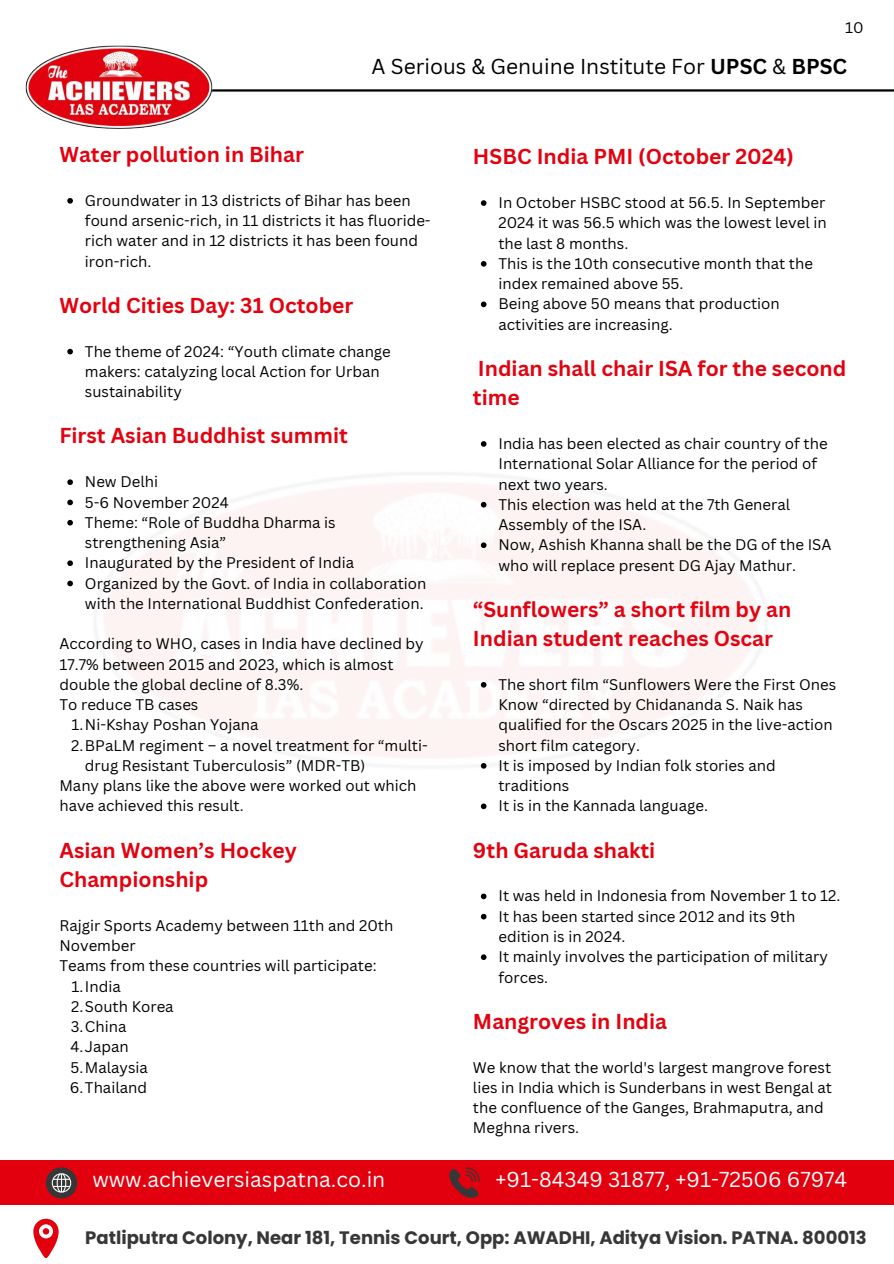
<style>
.page{position:relative;width:894px;height:1264px;background:#fff}
.page>*{position:absolute;margin:0;border:0;box-sizing:border-box;transform-origin:0 0}
.t1{font:700 21px/29.2px "Canva Sans";color:#e30310}
.t2{font:21px "Canva Sans";color:#fff}
.t3{font:21px "Canva Sans";color:#000}
.t4{font:700 18px "Poppins";color:#373737}
.t5{font:15px/20.2px "Canva Sans";color:#000}
.s1{font-weight:700}
</style>
<div class="page">
<hr style="left:201px;top:89px;width:692px;height:3px;background:#000">
<img style="left:25px;top:45px;width:221px;height:84px">
<div style="left:0;top:1160px;width:893px;height:45px;background:#e3000e"></div>
<svg style="left:33px;top:1218px;width:26px;height:39px"></svg>
<svg style="left:46px;top:1167px;width:31px;height:31px"></svg>
<svg style="left:449px;top:1167px;width:30px;height:31px"></svg>
<img style="left:68px;top:442px;width:699px;height:368px">
<svg style="left:67px;top:198px;width:6px;height:6px"></svg>
<svg style="left:67px;top:349px;width:6px;height:5px"></svg>
<svg style="left:67px;top:479px;width:6px;height:6px"></svg>
<svg style="left:67px;top:499px;width:6px;height:6px"></svg>
<svg style="left:67px;top:520px;width:6px;height:5px"></svg>
<svg style="left:67px;top:560px;width:6px;height:6px"></svg>
<svg style="left:67px;top:580px;width:6px;height:6px"></svg>
<svg style="left:480px;top:200px;width:6px;height:6px"></svg>
<svg style="left:480px;top:261px;width:6px;height:6px"></svg>
<svg style="left:480px;top:301px;width:6px;height:6px"></svg>
<svg style="left:480px;top:441px;width:6px;height:6px"></svg>
<svg style="left:480px;top:502px;width:6px;height:5px"></svg>
<svg style="left:480px;top:542px;width:6px;height:6px"></svg>
<svg style="left:480px;top:682px;width:6px;height:5px"></svg>
<svg style="left:480px;top:763px;width:6px;height:5px"></svg>
<svg style="left:480px;top:803px;width:6px;height:6px"></svg>
<svg style="left:480px;top:893px;width:6px;height:6px"></svg>
<svg style="left:480px;top:913px;width:6px;height:6px"></svg>
<svg style="left:480px;top:954px;width:6px;height:6px"></svg>
<p class="t5" style="left:845px;top:17px;width:20px">10</p>
<h1 class="t3" style="left:371px;top:51px;width:477px">A Serious &amp; Genuine Institute For <span class="s1">UPSC</span> &amp; <span class="s1">BPSC</span></h1>
<h1 class="t1" style="left:59px;top:139px;width:246px">Water pollution in Bihar</h1>
<p class="t5" style="left:85px;top:190px;width:347px">Groundwater in 13 districts of Bihar has been found arsenic-rich, in 11 districts it has fluoride&shy;rich water and in 12 districts it has been found iron-rich.</p>
<h1 class="t1" style="left:59px;top:290px;width:295px">World Cities Day: 31 October</h1>
<p class="t5" style="left:85px;top:341px;width:307px">The theme of 2024: “Youth climate change makers: catalyzing local Action for Urban sustainability</p>
<h1 class="t1" style="left:59px;top:420px;width:290px">First Asian Buddhist summit</h1>
<p class="t5" style="left:85px;top:471px;width:343px">New Delhi<br>5-6 November 2024<br>Theme: “Role of Buddha Dharma is strengthening Asia”<br>Inaugurated by the President of India<br>Organized by the Govt. of India in collaboration with the International Buddhist Confederation.</p>
<p class="t5" style="left:59px;top:633px;width:366px">According to WHO, cases in India have declined by</p>
<p class="t5" style="left:59px;top:653px;width:335px">17.7% between 2015 and 2023, which is almost</p>
<p class="t5" style="left:59px;top:674px;width:245px">double the global decline of 8.3%.</p>
<p class="t5" style="left:59px;top:694px;width:140px">To reduce TB cases</p>
<p class="t5" style="left:71px;top:714px;width:188px">1.Ni-Kshay Poshan Yojana</p>
<p class="t5" style="left:71px;top:734px;width:358px">2.BPaLM regiment – a novel treatment for “multi-</p>
<p class="t5" style="left:85px;top:755px;width:282px">drug Resistant Tuberculosis” (MDR-TB)</p>
<p class="t5" style="left:59px;top:775px;width:358px">Many plans like the above were worked out which</p>
<p class="t5" style="left:59px;top:795px;width:186px">have achieved this result.</p>
<h1 class="t1" style="left:59px;top:834px;width:239px">Asian Women’s Hockey<br>Championship</h1>
<p class="t5" style="left:59px;top:914px;width:335px">Rajgir Sports Academy between 11th and 20th</p>
<p class="t5" style="left:59px;top:935px;width:78px">November</p>
<p class="t5" style="left:59px;top:955px;width:318px">Teams from these countries will participate:</p>
<p class="t5" style="left:71px;top:975px;width:51px">1.India</p>
<p class="t5" style="left:71px;top:995px;width:104px">2.South Korea</p>
<p class="t5" style="left:71px;top:1016px;width:57px">3.China</p>
<p class="t5" style="left:70px;top:1036px;width:60px">4.Japan</p>
<p class="t5" style="left:71px;top:1056px;width:79px">5.Malaysia</p>
<p class="t5" style="left:70px;top:1076px;width:79px">6.Thailand</p>
<h1 class="t1" style="left:473px;top:141px;width:322px">HSBC India PMI (October 2024)</h1>
<p class="t5" style="left:498px;top:192px;width:330px">In October HSBC stood at 56.5. In September 2024 it was 56.5 which was the lowest level in the last 8 months.<br>This is the 10th consecutive month that the index remained above 55.<br>Being above 50 means that production activities are increasing.</p>
<h1 class="t1" style="left:473px;top:353px;width:374px">Indian shall chair ISA for the second time</h1>
<p class="t5" style="left:498px;top:433px;width:334px">India has been elected as chair country of the International Solar Alliance for the period of next two years.<br>This election was held at the 7th General Assembly of the ISA.<br>Now, Ashish Khanna shall be the DG of the ISA who will replace present DG Ajay Mathur.</p>
<h1 class="t1" style="left:473px;top:594px;width:320px">“Sunflowers” a short film by an<br>Indian student reaches Oscar</h1>
<p class="t5" style="left:498px;top:674px;width:339px">The short film “Sunflowers Were the First Ones Know “directed by Chidananda S. Naik has qualified for the Oscars 2025 in the live-action short film category.<br>It is imposed by Indian folk stories and traditions<br>It is in the Kannada language.</p>
<h1 class="t1" style="left:473px;top:834px;width:184px">9th Garuda shakti</h1>
<p class="t5" style="left:498px;top:885px;width:343px">It was held in Indonesia from November 1 to 12.<br>It has been started since 2012 and its 9th edition is in 2024.<br>It mainly involves the participation of military forces.</p>
<h1 class="t1" style="left:473px;top:1005px;width:195px">Mangroves in India</h1>
<p class="t5" style="left:473px;top:1056px;width:360px">We know that the world's largest mangrove forest lies in India which is Sunderbans in west Bengal at the confluence of the Ganges, Brahmaputra, and Meghna rivers.</p>
<h1 class="t2" style="left:92px;top:1164px;width:294px">www.achieversiaspatna.co.in</h1>
<h1 class="t2" style="left:495px;top:1164px;width:353px">+91-84349 31877, +91-72506 67974</h1>
<p class="t4" style="left:85px;top:1225px;width:782px">Patliputra Colony, Near 181, Tennis Court, Opp: AWADHI, Aditya Vision. PATNA. 800013</p>
</div>
